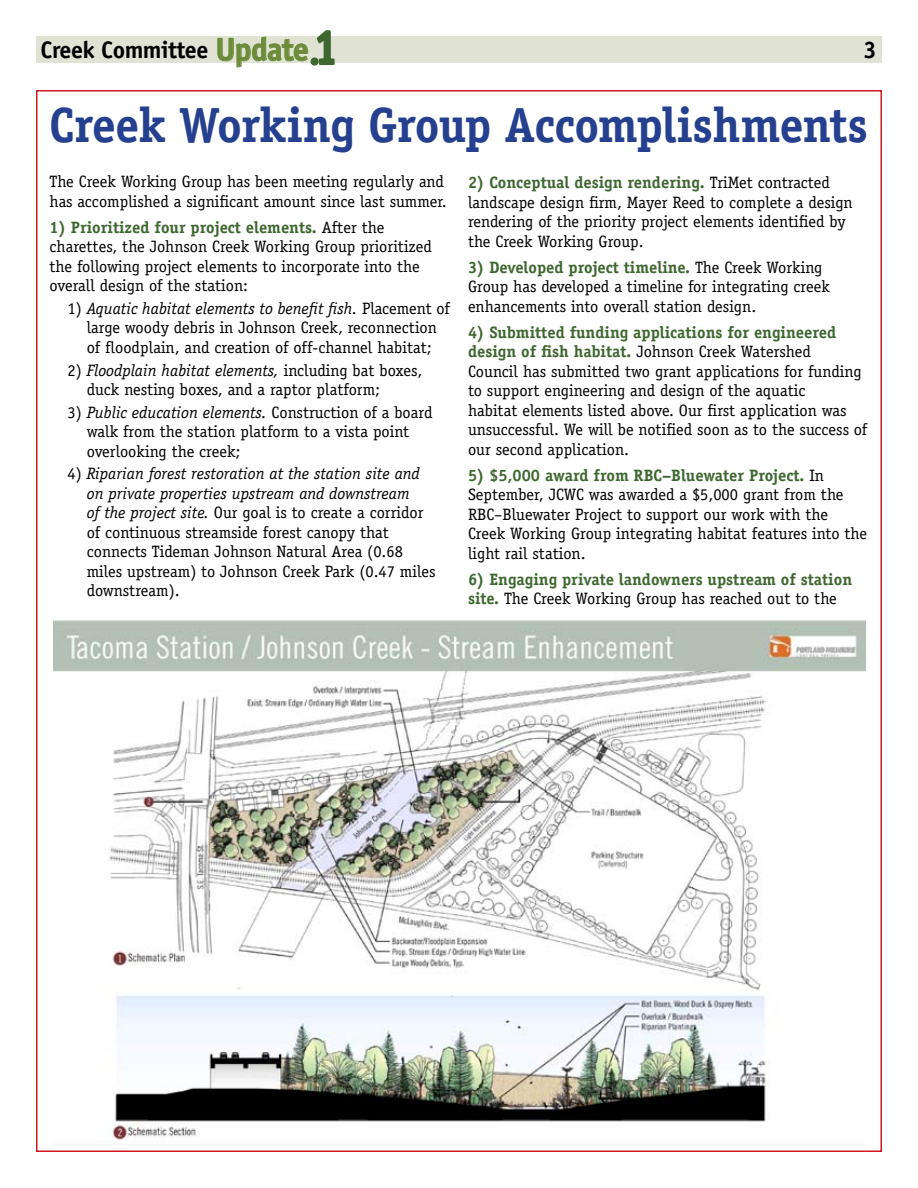
<style>
.page{position:relative;width:918px;height:1188px;background:#fff}
.page>*{position:absolute;margin:0;border:0;box-sizing:border-box;transform-origin:0 0}
.t1{font:700 49.5px "Officina Serif";letter-spacing:-.02em;color:#25408f}
.t2{font:700 24px "Officina Sans";letter-spacing:-.02em;color:#000}
.t3{font:16.5px/19.5px "Officina Serif";color:#000}
.t4{font:700 16.5px/19.5px "Officina Serif";color:#3e6730}
.s1{font-size:31.95px;color:#6d8c3b}
.s2{font-size:31.95px;color:#3e6730}
.s3{font-size:49.05px;color:#3e6730}
.s4{font-weight:700;color:#3e6730}
.s5{font-style:italic}
.s6{font-weight:400;color:#000}
</style>
<div class="page">
<div style="left:36px;top:36px;width:846px;height:27px;background:#e0e3d4"></div>
<svg style="left:218px;top:37px;width:90px;height:30px"></svg>
<div style="left:311px;top:57px;width:8px;height:9px;border:2px solid #3e6730;border-radius:50%"></div>
<svg style="left:315px;top:30px;width:20px;height:36px"></svg>
<img style="left:53px;top:620px;width:812px;height:520px">
<h2 class="t2" style="left:40px;top:35px;width:298px">Creek Committee <span class="s1">Update</span><span class="s2">.</span><span class="s3">1</span></h2>
<h2 class="t2" style="left:864px;top:35px;width:15px">3</h2>
<h1 class="t1" style="left:50px;top:95px;width:820px">Creek Working Group Accomplishments</h1>
<p class="t3" style="left:50px;top:172px;width:399px">The Creek Working Group has been meeting regularly and has accomplished a significant amount since last summer.</p>
<p class="t3" style="left:50px;top:218px;width:384px"><span class="s4">1) Prioritized four project elements.</span> After the charettes, the Johnson Creek Working Group prioritized the following project elements to incorporate into the overall design of the station:</p>
<p class="t3" style="left:68px;top:299px;width:384px;text-align:center">1) <span class="s5">Aquatic habitat elements to benefit fish.</span> Placement of large woody debris in Johnson Creek, reconnection<br>of floodplain, and creation of off-channel habitat;</p>
<p class="t3" style="left:87px;top:360px;width:337px;text-indent:-19px">2) <span class="s5">Floodplain habitat elements,</span> including bat boxes, duck nesting boxes, and a raptor platform;</p>
<p class="t3" style="left:87px;top:402px;width:347px;text-indent:-19px">3) <span class="s5">Public education elements.</span> Construction of a board walk from the station platform to a vista point overlooking the creek;</p>
<p class="t3" style="left:87px;top:464px;width:350px;text-indent:-19px">4) <span class="s5">Riparian forest restoration at the station site and on private properties upstream and downstream<br>of the project site.</span> Our goal is to create a corridor of continuous streamside forest canopy that connects Tideman Johnson Natural Area (0.68 miles upstream) to Johnson Creek Park (0.47 miles downstream).</p>
<p class="t3" style="left:468px;top:173px;width:386px"><span class="s4">2) Conceptual design rendering.</span> TriMet contracted landscape design firm, Mayer Reed to complete a design rendering of the priority project elements identified by the Creek Working Group.</p>
<p class="t3" style="left:468px;top:257px;width:363px"><span class="s4">3) Developed project timeline.</span> The Creek Working<br>Group has developed a timeline for integrating creek enhancements into overall station design.</p>
<p class="t3" style="left:468px;top:322px;width:401px"><span class="s4">4) Submitted funding applications for engineered design of fish habitat.</span> Johnson Creek Watershed<br>Council has submitted two grant applications for funding to support engineering and design of the aquatic<br>habitat elements listed above. Our first application was unsuccessful. We will be notified soon as to the success of our second application.</p>
<p class="t3" style="left:468px;top:465px;width:401px"><span class="s4">5) $5,000 award from RBC–Bluewater Project.</span> In September, JCWC was awarded a $5,000 grant from the RBC–Bluewater Project to support our work with the Creek Working Group integrating habitat features into the light rail station.</p>
<p class="t4" style="left:468px;top:569px;width:386px">6) Engaging private landowners upstream of station site. <span class="s6">The Creek Working Group has reached out to the</span></p>
</div>
